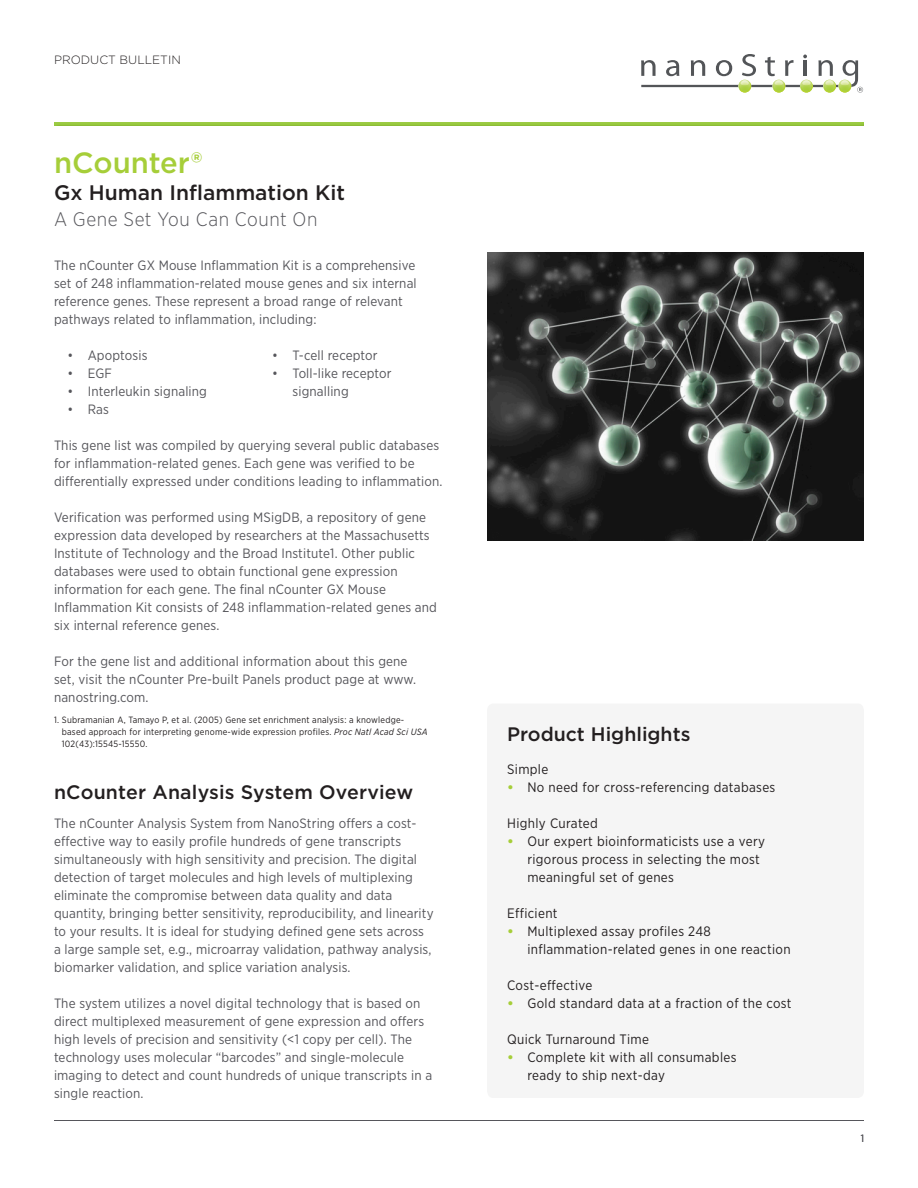
<style>
.page{position:relative;width:918px;height:1188px;background:#fff}
.page>*{position:absolute;margin:0;border:0;box-sizing:border-box;transform-origin:0 0}
.Heading_1{font:500 29.25px "Gotham";color:#a6ce39}
.Heading_1-2{font:500 21px "Gotham";color:#231f20}
.Heading_2{font:500 19.5px "Gotham";letter-spacing:.01em;color:#231f20}
.sub_head{font:300 19.5px "Gotham Narrow";letter-spacing:.03em;color:#56565b}
.Heading_1-3{font:500 19.5px "Gotham";color:#231f20}
.Sidebar_bullets{font:13.65px/18px "Gotham Narrow";letter-spacing:.025em;color:#231f20}
.Body_Text{font:13.5px/18px "Gotham Narrow";letter-spacing:.01em;color:#56565b}
.t1{font:300 12px "Gotham";color:#231f20}
.t2{font:10.5px "Gotham Narrow";color:#56565b}
.t3{font:9.15px/12px "Gotham Narrow";letter-spacing:.025em;color:#231f20}
.s1{font-style:italic}
.s2{font-family:"Gotham";font-weight:700;color:#a6ce39}
</style>
<div class="page">
<div style="left:52px;top:122px;width:813px;height:6px;background:#231f20;opacity:.1"></div>
<hr style="left:54px;top:1120px;width:810px;height:1px;background:#56565b">
<img style="left:487px;top:252px;width:377px;height:289px">
<svg style="left:641px;top:54px;width:222px;height:39px"></svg>
<p class="t1" style="left:54px;top:52px;width:128px">PRODUCT BULLETIN</p>
<p class="Heading_1" style="left:54px;top:144px;width:150px">nCounter®</p>
<p class="Heading_1-2" style="left:54px;top:179px;width:293px">Gx Human Inflammation Kit</p>
<p class="sub_head" style="left:54px;top:208px;width:265px">A Gene Set You Can Count On</p>
<p class="Body_Text" style="left:54px;top:256px;width:364px">The nCounter GX Mouse Inflammation Kit is a comprehensive set of 248 inflammation-related mouse genes and six internal reference genes. These represent a broad range of relevant pathways related to inflammation, including:</p>
<p class="Body_Text" style="left:68px;top:346px;width:82px">• Apoptosis</p>
<p class="Body_Text" style="left:68px;top:364px;width:46px">• EGF</p>
<p class="Body_Text" style="left:68px;top:382px;width:141px">• Interleukin signaling</p>
<p class="Body_Text" style="left:68px;top:400px;width:43px">• Ras</p>
<p class="Body_Text" style="left:272px;top:346px;width:107px">• T-cell receptor</p>
<p class="Body_Text" style="left:292px;top:364px;width:101px;text-indent:-20px">• Toll-like receptor signalling</p>
<p class="Body_Text" style="left:54px;top:436px;width:390px">This gene list was compiled by querying several public databases for inflammation-related genes. Each gene was verified to be differentially expressed under conditions leading to inflammation.</p>
<p class="Body_Text" style="left:54px;top:508px;width:385px">Verification was performed using MSigDB, a repository of gene expression data developed by researchers at the Massachusetts Institute of Technology and the Broad Institute1. Other public databases were used to obtain functional gene expression information for each gene. The final nCounter GX Mouse Inflammation Kit consists of 248 inflammation-related genes and six internal reference genes.</p>
<p class="Body_Text" style="left:54px;top:652px;width:364px">For the gene list and additional information about this gene set, visit the nCounter Pre-built Panels product page at www. nanostring.com.</p>
<p class="t3" style="left:62px;top:714px;width:367px;text-indent:-8px">1. Subramanian A, Tamayo P, et al. (2005) Gene set enrichment analysis: a knowledge&shy;based approach for interpreting genome-wide expression profiles. <span class="s1">Proc Natl Acad Sci USA<br></span>102(43):15545-15550.</p>
<p class="Heading_2" style="left:54px;top:779px;width:361px">nCounter Analysis System Overview</p>
<p class="Body_Text" style="left:54px;top:814px;width:381px">The nCounter Analysis System from NanoString offers a cost&shy;effective way to easily profile hundreds of gene transcripts simultaneously with high sensitivity and precision. The digital detection of target molecules and high levels of multiplexing eliminate the compromise between data quality and data quantity, bringing better sensitivity, reproducibility, and linearity to your results. It is ideal for studying defined gene sets across a large sample set, e.g., microarray validation, pathway analysis, biomarker validation, and splice variation analysis.</p>
<p class="Body_Text" style="left:54px;top:994px;width:380px">The system utilizes a novel digital technology that is based on direct multiplexed measurement of gene expression and offers high levels of precision and sensitivity (&lt;1 copy per cell). The technology uses molecular “barcodes” and single-molecule imaging to detect and count hundreds of unique transcripts in a single reaction.</p>
<p class="Heading_1-3" style="left:507px;top:721px;width:185px">Product Highlights</p>
<p class="Sidebar_bullets" style="left:507px;top:760px;width:43px">Simple</p>
<p class="Sidebar_bullets" style="left:507px;top:778px;width:270px"><span class="s2">•</span> No need for cross-referencing databases</p>
<p class="Sidebar_bullets" style="left:507px;top:814px;width:92px">Highly Curated</p>
<p class="Sidebar_bullets" style="left:527px;top:832px;width:239px;text-indent:-20px"><span class="s2">•</span> Our expert bioinformaticists use a very rigorous process in selecting the most meaningful set of genes</p>
<p class="Sidebar_bullets" style="left:507px;top:904px;width:52px">Efficient</p>
<p class="Sidebar_bullets" style="left:527px;top:922px;width:265px;text-indent:-20px"><span class="s2">•</span> Multiplexed assay profiles 248 inflammation-related genes in one reaction</p>
<p class="Sidebar_bullets" style="left:507px;top:976px;width:87px">Cost-effective</p>
<p class="Sidebar_bullets" style="left:507px;top:994px;width:286px"><span class="s2">•</span> Gold standard data at a fraction of the cost</p>
<p class="Sidebar_bullets" style="left:507px;top:1030px;width:143px">Quick Turnaround Time</p>
<p class="Sidebar_bullets" style="left:527px;top:1048px;width:211px;text-indent:-20px"><span class="s2">•</span> Complete kit with all consumables ready to ship next-day</p>
<p class="t2" style="left:861px;top:1132px;width:5px">1</p>
</div>
